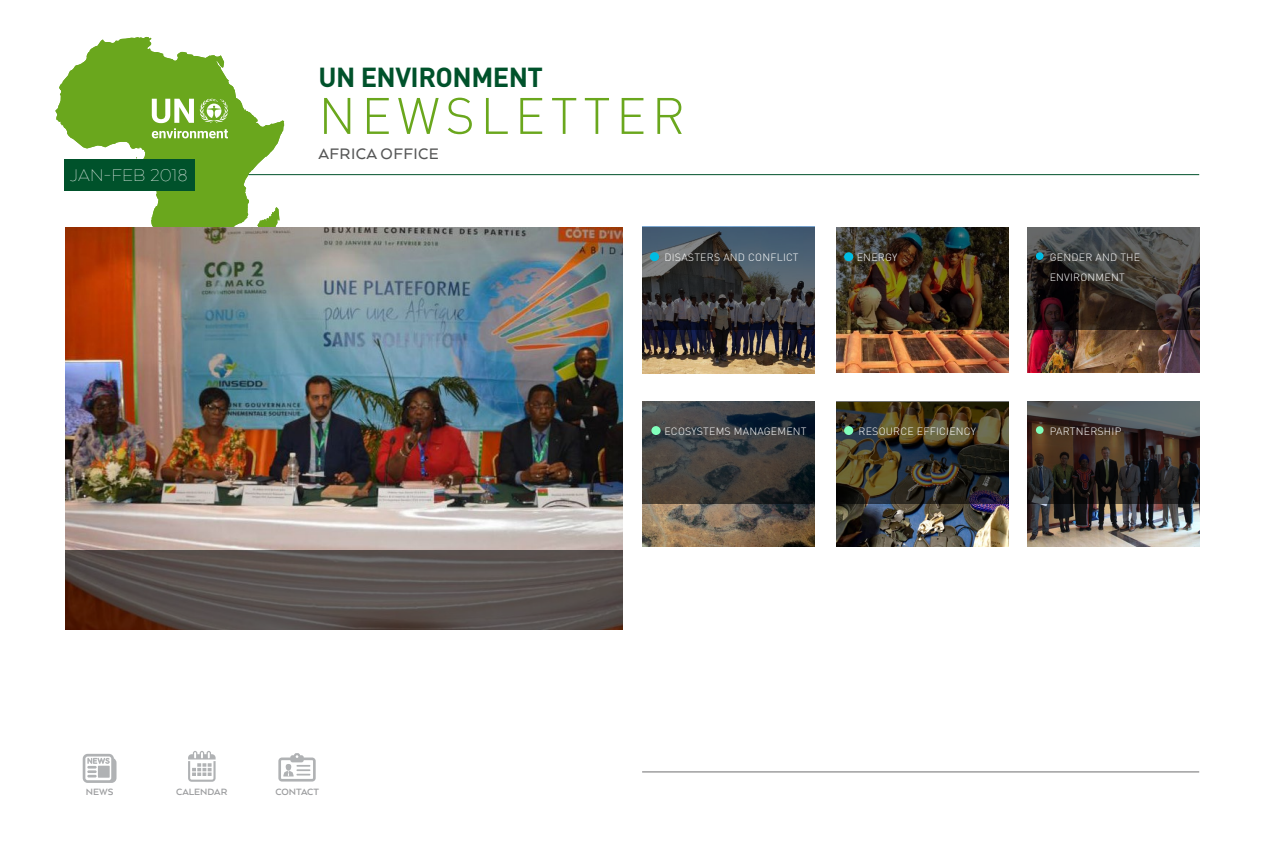
<style>
.page{position:relative;width:1263px;height:851px;background:#fff}
.page>*{position:absolute;margin:0;border:0;box-sizing:border-box;transform-origin:0 0}
.t1{font:300 50.55px "DIN";letter-spacing:.11em;color:#6aa71d}
.t2{font:700 27.15px "DIN";letter-spacing:-.02em;color:#00522b}
.t3{font:100 19.5px "Arquitecta";color:#fff}
.t4{font:500 17.4px "Arquitecta";letter-spacing:.02em;color:#555656}
.t5{font:300 10.5px/19.8px "DIN";letter-spacing:.02em;color:#fff}
.t6{font:700 10.5px "Arquitecta";color:#9c9d9f}
</style>
<div class="page">
<hr style="left:190px;top:174px;width:1009px;height:1px;background:#00522b">
<svg style="left:55px;top:36px;width:229px;height:245px;fill:#6aa71d"></svg>
<div style="left:64px;top:159px;width:130px;height:32px;background:#00522b"></div>
<svg style="left:152px;top:99px;width:76px;height:39px"></svg>
<hr style="left:642px;top:771px;width:557px;height:1px;background:#6e6f70">
<svg style="left:278px;top:753px;width:38px;height:28px"></svg>
<svg style="left:188px;top:751px;width:28px;height:30px"></svg>
<svg style="left:83px;top:753px;width:34px;height:29px"></svg>
<img style="left:1027px;top:504px;width:172px;height:42px">
<svg style="left:1027px;top:401px;width:173px;height:103px;background:#38322f"></svg>
<div style="left:1036px;top:426px;width:7px;height:8px;background:#81ffbc;border-radius:50%"></div>
<img style="left:1027px;top:330px;width:172px;height:42px">
<svg style="left:1027px;top:227px;width:172px;height:103px;background:#3b3533"></svg>
<div style="left:1036px;top:252px;width:7px;height:8px;background:#00bce3;border-radius:50%"></div>
<img style="left:642px;top:503px;width:172px;height:43px">
<svg style="left:642px;top:401px;width:172px;height:102px;background:#3b3b3b"></svg>
<div style="left:651px;top:426px;width:10px;height:9px;background:#81ffbc;border-radius:50%"></div>
<img style="left:836px;top:330px;width:172px;height:42px">
<img style="left:836px;top:227px;width:172px;height:103px">
<div style="left:844px;top:252px;width:9px;height:9px;background:#00bce3;border-radius:50%"></div>
<img style="left:643px;top:226px;width:172px;height:147px">
<svg style="left:643px;top:227px;width:172px;height:103px;background:#3d434a"></svg>
<div style="left:650px;top:252px;width:9px;height:9px;background:#00bce3;border-radius:50%"></div>
<img style="left:66px;top:227px;width:556px;height:322px">
<img style="left:836px;top:503px;width:172px;height:43px">
<svg style="left:836px;top:401px;width:172px;height:102px;background:#393424"></svg>
<div style="left:844px;top:426px;width:9px;height:9px;background:#81ffbc;border-radius:50%"></div>
<svg style="left:66px;top:549px;width:557px;height:80px;background:#594f4b"></svg>
<h3 class="t3" style="left:70px;top:163px;width:119px">JAN-FEB 2018</h3>
<h2 class="t2" style="left:319px;top:60px;width:226px">UN ENVIRONMENT</h2>
<h1 class="t1" style="left:319px;top:85px;width:368px">NEWSLETTER</h1>
<h3 class="t4" style="left:319px;top:143px;width:122px">AFRICA OFFICE</h3>
<p class="t5" style="left:664px;top:247px;width:136px">DISASTERS AND CONFLICT</p>
<p class="t5" style="left:857px;top:247px;width:42px">ENERGY</p>
<p class="t5" style="left:858px;top:247px;width:52px">ARTICLE 1</p>
<p class="t5" style="left:1050px;top:247px;width:92px">GENDER AND THE<br>ENVIRONMENT</p>
<p class="t5" style="left:664px;top:421px;width:144px">ECOSYSTEMS MANAGEMENT</p>
<p class="t5" style="left:858px;top:421px;width:119px">RESOURCE EFFICIENCY</p>
<p class="t5" style="left:1050px;top:421px;width:73px">PARTNERSHIP</p>
<p class="t6" style="left:86px;top:785px;width:29px">NEWS</p>
<p class="t6" style="left:176px;top:785px;width:53px">CALENDAR</p>
<p class="t6" style="left:275px;top:785px;width:45px">CONTACT</p>
</div>
